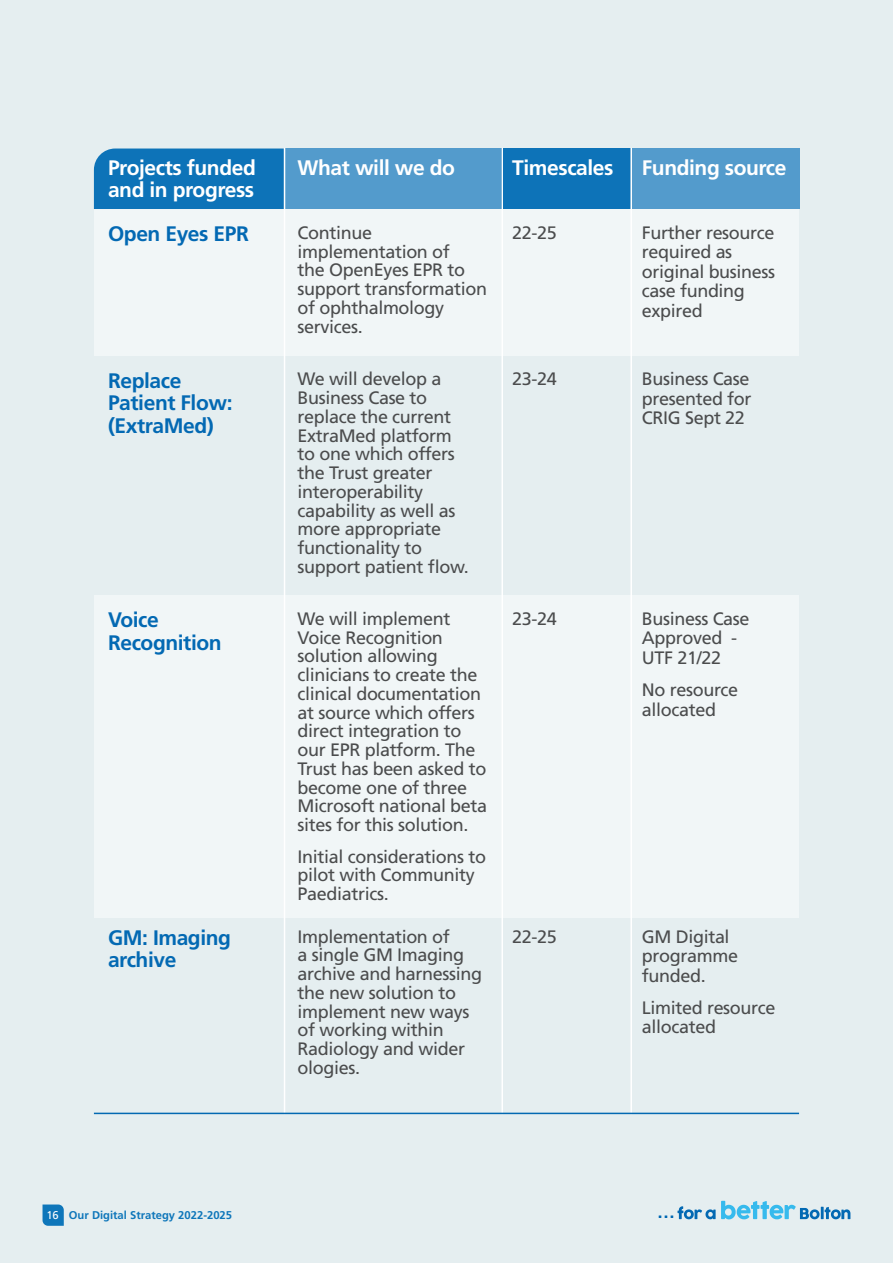
<style>
.page{position:relative;width:893px;height:1263px;background:#e5eef0}
.page>*{position:absolute;margin:0;border:0;box-sizing:border-box;transform-origin:0 0}
.t1{font:700 21px/22.5px "Frutiger";letter-spacing:-.02em;color:#0369b3}
.t2{font:700 21px/22.5px "Frutiger";letter-spacing:-.02em;color:#fff}
.t3{font:18px/18.8px "Frutiger";letter-spacing:-.02em;color:#4b4c4d}
.t4{font:700 11.25px "Frutiger";color:#0e76ba}
.t5{font:11.25px "Frutiger";color:#fff}
</style>
<div class="page">
<svg style="left:659px;top:1201px;width:191px;height:18px"></svg>
<svg style="left:43px;top:1204px;width:21px;height:22px"></svg>
<div style="left:94px;top:209px;width:704px;height:146px;background:#f1f6f7"></div>
<div style="left:94px;top:595px;width:704px;height:322px;background:#f1f6f7"></div>
<div style="left:94px;top:149px;width:190px;height:60px;background:#0d73b8"></div>
<div style="left:285px;top:149px;width:216px;height:60px;background:#539bcc"></div>
<div style="left:632px;top:149px;width:167px;height:60px;background:#539bcc"></div>
<div style="left:501px;top:149px;width:131px;height:60px;background:#0d73b8"></div>
<hr style="left:284px;top:148px;width:1px;height:966px;background:#fff">
<hr style="left:501px;top:148px;width:2px;height:966px;background:#fff">
<hr style="left:630px;top:148px;width:2px;height:966px;background:#fff">
<hr style="left:94px;top:1113px;width:705px;height:1px;background:#0369b2">
<p class="t2" style="left:108px;top:156px;width:149px">Projects funded and in progress</p>
<p class="t1" style="left:108px;top:223px;width:142px">Open Eyes EPR</p>
<p class="t2" style="left:298px;top:156px;width:159px">What will we do</p>
<p class="t2" style="left:512px;top:156px;width:103px">Timescales</p>
<p class="t2" style="left:642px;top:156px;width:146px">Funding source</p>
<p class="t3" style="left:298px;top:223px;width:191px">Continue implementation of<br>the OpenEyes EPR to support transformation of ophthalmology services.</p>
<p class="t3" style="left:512px;top:223px;width:46px">22-25</p>
<p class="t3" style="left:642px;top:223px;width:135px;line-height:19.5px">Further resource required as original business case funding expired</p>
<p class="t1" style="left:108px;top:369px;width:126px">Replace<br>Patient Flow: (ExtraMed)</p>
<p class="t3" style="left:298px;top:370px;width:173px">We will develop a<br>Business Case to replace the current<br>ExtraMed platform to one which offers the Trust greater interoperability capability as well as more appropriate functionality to support patient flow.</p>
<p class="t3" style="left:512px;top:370px;width:46px">23-24</p>
<p class="t3" style="left:642px;top:369px;width:111px;line-height:19.5px;text-align:justify">Business Case presented for CRIG Sept 22</p>
<p class="t1" style="left:108px;top:608px;width:115px">Voice<br>Recognition</p>
<p class="t1" style="left:108px;top:926px;width:124px">GM: Imaging archive</p>
<p class="t3" style="left:298px;top:609px;width:191px">We will implement<br>Voice Recognition solution allowing clinicians to create the clinical documentation at source which offers direct integration to our EPR platform. The<br>Trust has been asked to become one of three<br>Microsoft national beta sites for this solution.</p>
<p class="t3" style="left:298px;top:847px;width:190px">Initial considerations to pilot with Community<br>Paediatrics.</p>
<p class="t3" style="left:298px;top:927px;width:186px">Implementation of<br>a single GM Imaging archive and harnessing the new solution to implement new ways of working within<br>Radiology and wider ologies.</p>
<p class="t3" style="left:512px;top:609px;width:46px">23-24</p>
<p class="t3" style="left:512px;top:927px;width:46px">22-25</p>
<p class="t3" style="left:642px;top:609px;width:109px;line-height:19.5px">Business Case<br>Approved -<br>UTF 21/22</p>
<p class="t3" style="left:642px;top:680px;width:98px;line-height:19.5px">No resource allocated</p>
<p class="t3" style="left:642px;top:926px;width:98px;line-height:19.5px">GM Digital programme funded.</p>
<p class="t3" style="left:642px;top:998px;width:135px;line-height:19.5px">Limited resource allocated</p>
<p class="t5" style="left:46px;top:1208px;width:14px">16</p>
<p class="t4" style="left:69px;top:1209px;width:165px">Our Digital Strategy 2022-2025</p>
</div>
